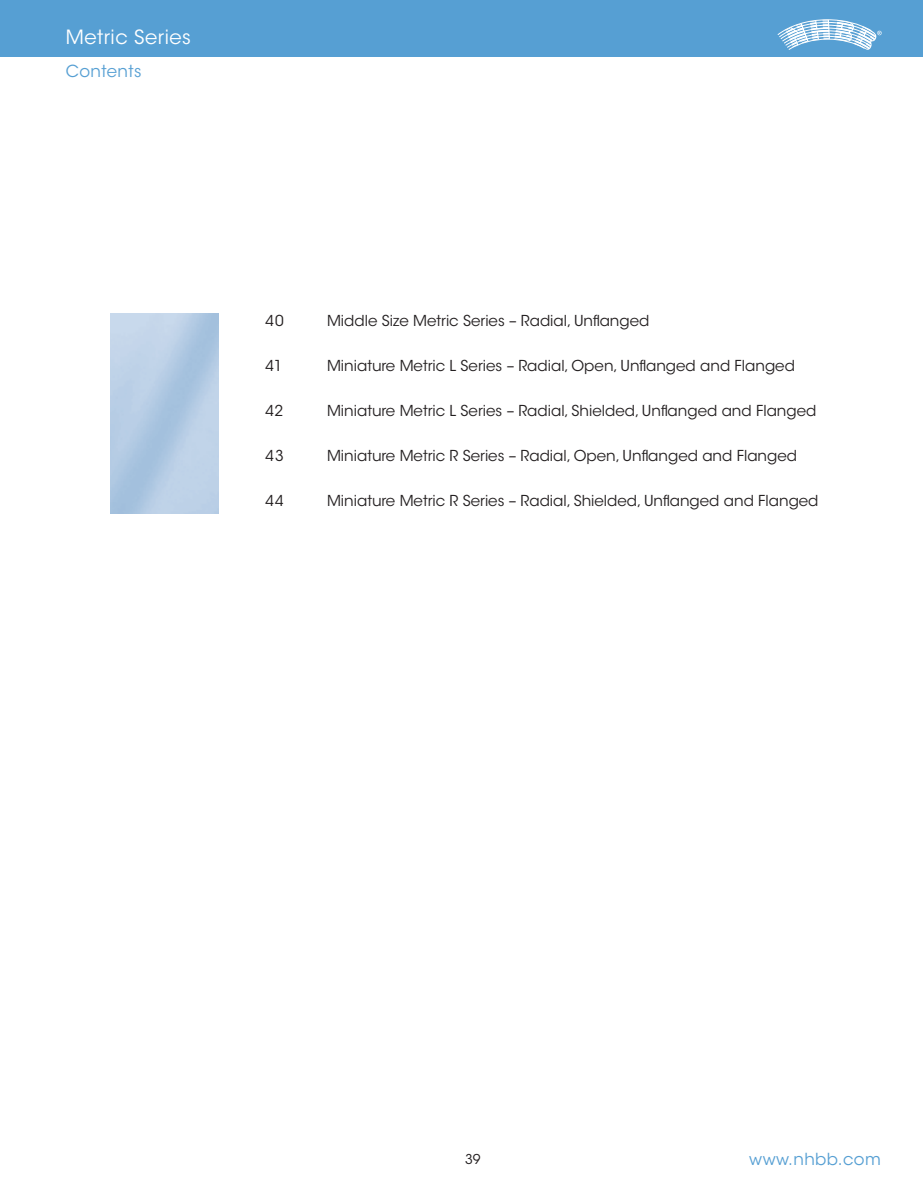
<style>
.page{position:relative;width:923px;height:1196px;background:#fff}
.page>*{position:absolute;margin:0;border:0;box-sizing:border-box;transform-origin:0 0}
.t1{font:19.5px "ITC Avant Garde Std";letter-spacing:.025em;color:#fff}
.t2{font:16.5px "ITC Avant Garde Std";letter-spacing:.025em;color:#569fd3}
.t3{font:15px "ITC Avant Garde Std";color:#231f20}
.t4{font:13.5px "ITC Avant Garde Std";color:#231f20}
</style>
<div class="page">
<div style="left:0;top:0;width:922px;height:57px;background:#569fd3"></div>
<svg style="left:777px;top:19px;width:104px;height:31px"></svg>
<h1 class="t1" style="left:66px;top:30px;width:126px">Metric Series</h1>
<p class="t2" style="left:66px;top:65px;width:77px">Contents</p>
<p class="t3" style="left:265px;top:315px;width:20px">40</p>
<p class="t3" style="left:327px;top:315px;width:324px">Middle Size Metric Series – Radial, Unflanged</p>
<p class="t3" style="left:265px;top:360px;width:19px">41</p>
<p class="t3" style="left:327px;top:360px;width:469px">Miniature Metric L Series – Radial, Open, Unflanged and Flanged</p>
<p class="t3" style="left:265px;top:405px;width:19px">42</p>
<p class="t3" style="left:327px;top:405px;width:491px">Miniature Metric L Series – Radial, Shielded, Unflanged and Flanged</p>
<p class="t3" style="left:265px;top:450px;width:20px">43</p>
<p class="t3" style="left:327px;top:450px;width:471px">Miniature Metric R Series – Radial, Open, Unflanged and Flanged</p>
<p class="t3" style="left:265px;top:495px;width:20px">44</p>
<p class="t3" style="left:327px;top:495px;width:493px">Miniature Metric R Series – Radial, Shielded, Unflanged and Flanged</p>
<p class="t4" style="left:465px;top:1153px;width:17px">39</p>
<p class="t2" style="left:749px;top:1152px;width:133px">www.nhbb.com</p>
</div>
